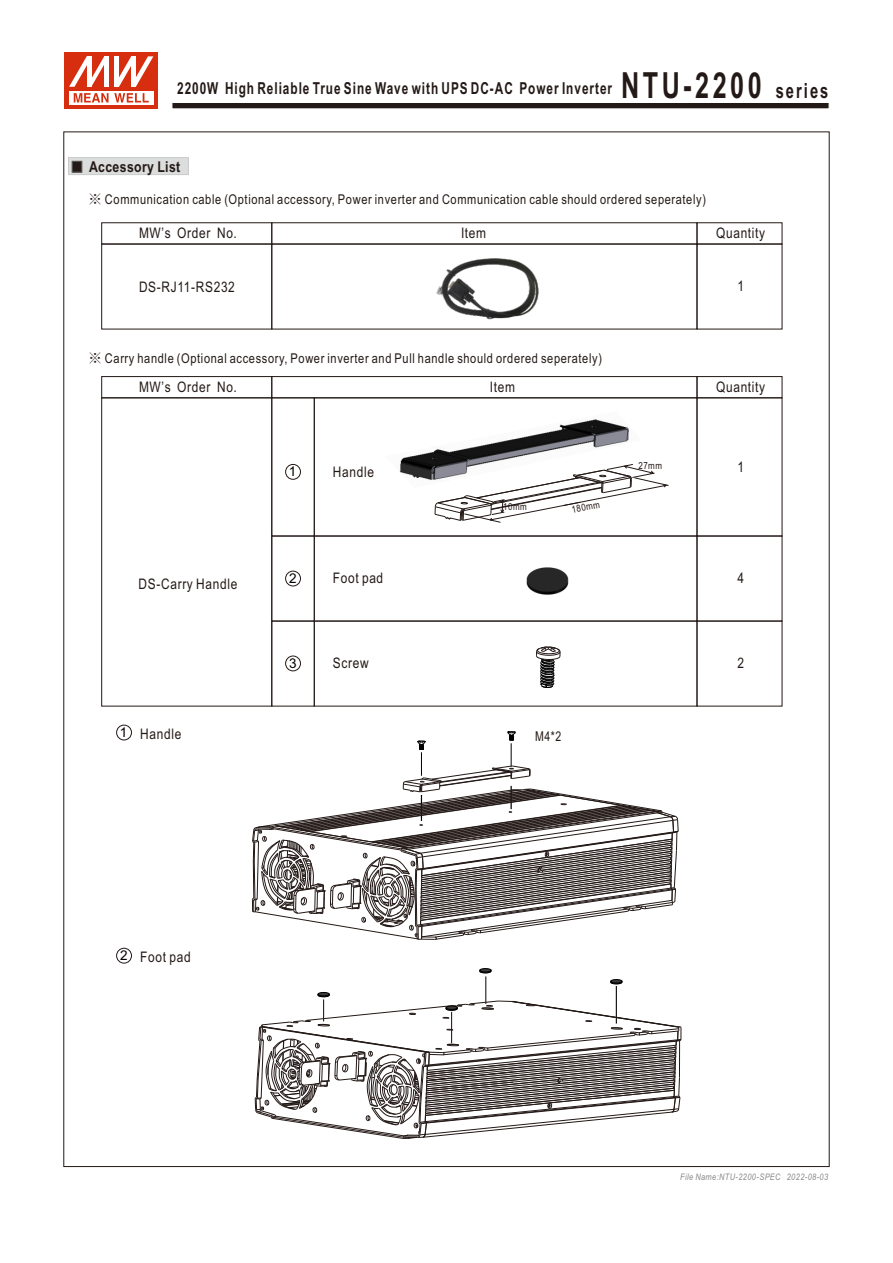
<style>
.page{position:relative;width:893px;height:1263px;background:#fff}
.page>*{position:absolute;margin:0;border:0;box-sizing:border-box;transform-origin:0 0}
.t1{font:700 16.5px "Arial Narrow";letter-spacing:.07em;color:#231916;scale:.87 1}
.t2{font:700 15px "Arial Narrow";letter-spacing:.025em;color:#231916}
.t3{font:14.55px "Arial Narrow";letter-spacing:.045em;color:#231916}
.t4{font:13.5px "Arial Narrow";letter-spacing:.045em;color:#231916}
.t5{font:13.5px "Arial";color:#000}
.t6{font:13.5px "Arial Narrow";letter-spacing:.045em;color:#231916;scale:.95 1}
.t7{font:9.75px "Arial Narrow";letter-spacing:.045em;color:#231916}
.t8{font:italic 9px "Arial Narrow";letter-spacing:.045em;color:#898989}
.s1{font-size:36px}
.s2{font-size:21px}
.s3{font-family:"Inn Ming";font-weight:500}
</style>
<div class="page">
<svg style="left:68px;top:157px;width:121px;height:18px;background:#cfd0d0"></svg>
<div style="left:116px;top:725px;width:16px;height:15px;border:1px solid #231916;border-radius:50%"></div>
<div style="left:116px;top:948px;width:16px;height:15px;border:1px solid #231916;border-radius:50%"></div>
<div style="left:65px;top:53px;width:93px;height:56px;background:#d62e0f"></div>
<svg style="left:69px;top:91px;width:84px;height:13px"></svg>
<svg style="left:74px;top:93px;width:75px;height:9px"></svg>
<svg style="left:69px;top:56px;width:84px;height:31px"></svg>
<div style="left:272px;top:244px;width:425px;height:85px;border:1px solid #231916"></div>
<div style="left:697px;top:244px;width:85px;height:85px;border:1px solid #231916"></div>
<div style="left:102px;top:244px;width:170px;height:85px;border:1px solid #231916"></div>
<img style="left:429px;top:244px;width:113px;height:84px">
<svg style="left:252px;top:731px;width:427px;height:209px"></svg>
<svg style="left:255px;top:968px;width:427px;height:171px"></svg>
<svg style="left:172px;top:103px;width:657px;height:6px;background:#3c3330"></svg>
<div style="left:272px;top:376px;width:425px;height:22px;border:1px solid #231916"></div>
<div style="left:697px;top:376px;width:85px;height:22px;border:1px solid #231916"></div>
<div style="left:102px;top:376px;width:170px;height:22px;border:1px solid #231916"></div>
<div style="left:102px;top:398px;width:170px;height:308px;border:1px solid #231916"></div>
<div style="left:314px;top:536px;width:383px;height:85px;border:1px solid #231916"></div>
<div style="left:697px;top:398px;width:85px;height:138px;border:1px solid #231916"></div>
<div style="left:697px;top:536px;width:85px;height:85px;border:1px solid #231916"></div>
<div style="left:285px;top:464px;width:16px;height:15px;border:1px solid #231916;border-radius:50%"></div>
<div style="left:285px;top:571px;width:16px;height:15px;border:1px solid #231916;border-radius:50%"></div>
<img style="left:526px;top:567px;width:43px;height:28px">
<div style="left:314px;top:621px;width:383px;height:85px;border:1px solid #231916"></div>
<div style="left:697px;top:621px;width:85px;height:85px;border:1px solid #231916"></div>
<div style="left:285px;top:656px;width:16px;height:15px;border:1px solid #231916;border-radius:50%"></div>
<svg style="left:536px;top:647px;width:25px;height:41px"></svg>
<svg style="left:435px;top:470px;width:234px;height:53px"></svg>
<img style="left:399px;top:419px;width:243px;height:69px">
<p class="t1" style="left:177px;top:82px;width:750px">2200W High Reliable True Sine Wave with UPS DC-AC Power Inverter <span class="s1">NTU-2200</span> <span class="s2">series</span></p>
<p class="t2" style="left:89px;top:161px;width:93px">Accessory List</p>
<p class="t4" style="left:88px;top:195px;width:619px"><span class="s3">※</span> Communication cable (Optional accessory, Power inverter and Communication cable should ordered seperately)</p>
<p class="t3" style="left:139px;top:228px;width:99px">MW’s Order No.</p>
<p class="t3" style="left:461px;top:228px;width:27px">Item</p>
<p class="t3" style="left:716px;top:228px;width:51px">Quantity</p>
<p class="t3" style="left:139px;top:281px;width:97px">DS-RJ11-RS232</p>
<p class="t4" style="left:88px;top:353px;width:515px"><span class="s3">※</span> Carry handle (Optional accessory, Power inverter and Pull handle should ordered seperately)</p>
<p class="t3" style="left:737px;top:281px;width:8px">1</p>
<p class="t3" style="left:139px;top:381px;width:99px">MW’s Order No.</p>
<p class="t3" style="left:139px;top:578px;width:100px">DS-Carry Handle</p>
<p class="t5" style="left:120px;top:727px;width:9px">1</p>
<p class="t3" style="left:140px;top:728px;width:43px">Handle</p>
<p class="t5" style="left:289px;top:466px;width:9px">1</p>
<p class="t3" style="left:333px;top:466px;width:43px">Handle</p>
<p class="t5" style="left:289px;top:573px;width:9px">2</p>
<p class="t3" style="left:333px;top:573px;width:52px">Foot pad</p>
<p class="t3" style="left:490px;top:381px;width:27px">Item</p>
<p class="t3" style="left:716px;top:381px;width:51px">Quantity</p>
<p class="t7" style="left:503px;top:502px;width:25px">10mm</p>
<p class="t7" style="left:571px;top:506px;width:30px;rotate:-11deg">180mm</p>
<p class="t7" style="left:638px;top:462px;width:25px">27mm</p>
<p class="t3" style="left:737px;top:462px;width:8px">1</p>
<p class="t3" style="left:737px;top:573px;width:8px">4</p>
<p class="t5" style="left:289px;top:658px;width:9px">3</p>
<p class="t3" style="left:333px;top:658px;width:37px">Screw</p>
<p class="t3" style="left:737px;top:658px;width:8px">2</p>
<p class="t6" style="left:535px;top:731px;width:29px">M4*2</p>
<p class="t5" style="left:120px;top:950px;width:9px">2</p>
<p class="t3" style="left:140px;top:951px;width:52px">Foot pad</p>
<p class="t8" style="left:680px;top:1173px;width:150px">File Name:NTU-2200-SPEC 2022-08-03</p>
</div>
